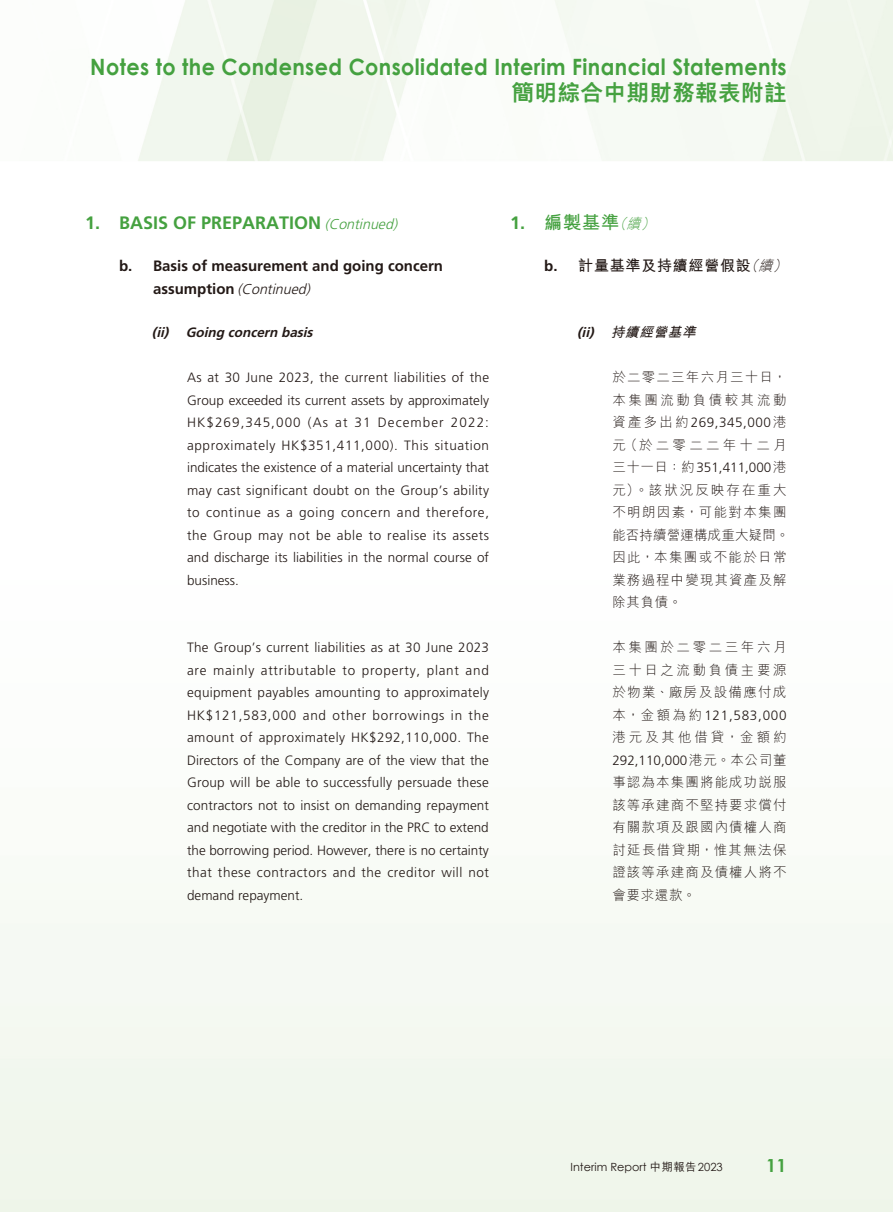
<style>
.page{position:relative;width:893px;height:1212px;background:#fff}
.page>*{position:absolute;margin:0;border:0;box-sizing:border-box;transform-origin:0 0}
.t1{font:700 22.5px "Century Gothic";letter-spacing:.02em;color:#45a140;scale:.92 1}
.t2{font:800 22.5px "M Hei HK";letter-spacing:.02em;color:#45a140}
.t3{font:700 18px "Frutiger LT Std";color:#45a140}
.t4{font:700 18px "M Hei HK";color:#45a140}
.t5{font:700 18px "Century Gothic";color:#45a140}
.t6{font:700 15px "Frutiger LT Std";color:#231916}
.t7{font:700 15px "M Hei HK";letter-spacing:.05em;color:#231916}
.t8{font:italic 300 14.25px "Frutiger LT Std";color:#231916}
.t9{font:300 13.5px/22.5px "Frutiger LT Std";letter-spacing:.005em;color:#231916;text-align:justify}
.t10{font:300 13.5px/22.5px "M Hei HK";letter-spacing:.1em;color:#231916;text-align:justify}
.t11{font:300 13.5px/22.5px "M Hei HK";letter-spacing:.14em;color:#231916}
.t12{font:italic 700 13.5px "Frutiger LT Std";color:#231916}
.t13{font:300 13.5px "Frutiger LT Std";letter-spacing:.04em;color:#231916}
.t14{font:300 13.5px "Frutiger LT Std";letter-spacing:.055em;color:#231916}
.t15{font:300 13.5px "M Hei HK";letter-spacing:.24em;color:#231916}
.t16{font:300 13.5px "M Hei HK";letter-spacing:.215em;color:#231916}
.t17{font:italic 700 13.5px "M Hei HK";color:#231916}
.t18{font:11.25px "Century Gothic";color:#231916}
.s1{font-weight:300;font-style:italic;font-size:14.25px}
.s2{font-weight:700;font-style:normal;font-size:15px}
.s3{font-family:"Frutiger LT Std"}
.s4{font-family:"M Hei HK"}
.s5{font-family:"M Hei HK";font-weight:500}
</style>
<div class="page">
<h1 class="t1" style="left:90px;top:49px;width:758px">Notes to the Condensed Consolidated Interim Financial Statements</h1>
<h1 class="t2" style="left:512px;top:81px;width:276px">簡明綜合中期財務報表附註</h1>
<h2 class="t3" style="left:85px;top:212px;width:317px">1. BASIS OF PREPARATION <span class="s1">(Continued)</span></h2>
<p class="t6" style="left:119px;top:257px;width:326px">b. Basis of measurement and going concern</p>
<p class="t8" style="left:153px;top:281px;width:162px"><span class="s2">a s s u m pt i o n</span> (Continued)</p>
<p class="t12" style="left:152px;top:325px;width:166px">(ii) Going concern basis</p>
<p class="t9" style="left:187px;top:366px;width:304px">As at 30 June 2023, the current liabilities of the Group exceeded its current assets by approximately HK$269,345,000 (As at 31 December 2022: approximately HK$351,411,000). This situation indicates the existence of a material uncertainty that may cast significant doubt on the Group’s ability to continue as a going concern and therefore, the Group may not be able to realise its assets and discharge its liabilities in the normal course of business.</p>
<p class="t9" style="left:187px;top:636px;width:304px">The Group’s current liabilities as at 30 June 2023 are mainly attributable to property, plant and equipment payables amounting to approximately HK$121,583,000 and other borrowings in the amount of approximately HK$292,110,000. The Directors of the Company are of the view that the Group will be able to successfully persuade these contractors not to insist on demanding repayment and negotiate with the creditor in the PRC to extend the borrowing period. However, there is no certainty that these contractors and the creditor will not demand repayment.</p>
<h2 class="t4" style="left:510px;top:209px;width:150px"><span class="s3">1.</span> 編製基準<span class="s1">（續）</span></h2>
<p class="t7" style="left:544px;top:255px;width:247px"><span class="s3">b.</span> 計量基準及持續經營假設<span class="s1">（續）</span></p>
<p class="t17" style="left:577px;top:322px;width:124px"><span class="s3">(ii)</span> 持續經營基準</p>
<p class="t11" style="left:612px;top:366px;width:176px">於二零二三年六月三十日，本集團流動負債較其流動</p>
<p class="t13" style="left:612px;top:415px;width:176px"><span class="s4">資產多出約</span>269,345,000<span class="s4">港</span></p>
<p class="t15" style="left:612px;top:438px;width:176px">元（於二零二二年十二月</p>
<p class="t9" style="left:612px;top:456px;width:176px"><span class="s4">三十一日：約</span>351,411,000<span class="s4">港</span></p>
<p class="t10" style="left:612px;top:478px;width:178px;text-align:left">元）。該狀況反映存在重大不明朗因素，可能對本集團能否持續營運構成重大疑問。因此，本集團或不能於日常業務過程中變現其資產及解除其負債。</p>
<p class="t10" style="left:612px;top:636px;width:176px">本集團於二零二三年六月三十日之流動負債主要源於物業、廠房及設備應付成</p>
<p class="t14" style="left:612px;top:707px;width:176px"><span class="s4">本，金額為約</span> 121,583,000</p>
<p class="t16" style="left:612px;top:730px;width:176px">港元及其他借貸，金額約</p>
<p class="t9" style="left:612px;top:749px;width:176px">292,110,000<span class="s4">港元。本公司董</span></p>
<p class="t10" style="left:612px;top:771px;width:176px">事認為本集團將能成功說服該等承建商不堅持要求償付有關款項及跟國內債權人商討延長借貸期，惟其無法保證該等承建商及債權人將不會要求還款。</p>
<p class="t18" style="left:570px;top:1159px;width:154px">Interim Report <span class="s5">中期報告</span>2023</p>
<h2 class="t5" style="left:766px;top:1152px;width:22px">11</h2>
</div>
